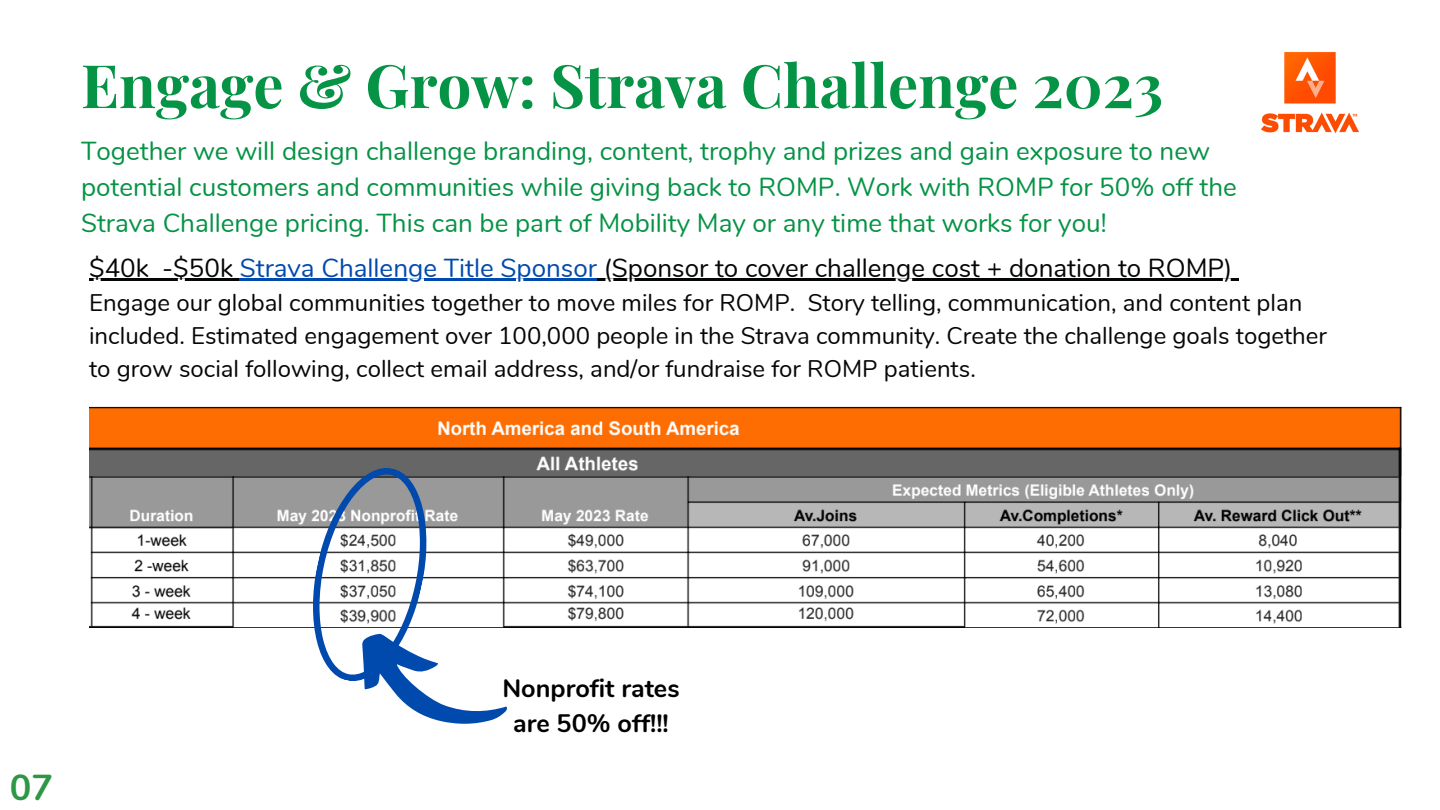
<style>
.page{position:relative;width:1440px;height:810px;background:#fff}
.page>*{position:absolute;margin:0;border:0;box-sizing:border-box;transform-origin:0 0}
.t1{font:700 60px "Playfair Display";color:#059345}
.t2{font:700 36px "Nunito";color:#2e9746}
.t3{font:26px/36px "Nunito";color:#059345}
.t4{font:26px "Nunito";color:#050707}
.t5{font:700 25.2px/35.2px "Nunito";color:#000;text-align:center}
.t6{font:24px/33px "Nunito";color:#050707}
.s1{color:#004aad}
</style>
<div class="page">
<img style="left:1261px;top:52px;width:98px;height:81px">
<img style="left:89px;top:406px;width:1313px;height:222px">
<svg style="left:295px;top:457px;width:217px;height:267px"></svg>
<hr style="left:89px;top:279px;width:60px;height:2px;background:#050707">
<svg style="left:149px;top:279px;width:13px;height:2px"></svg>
<hr style="left:162px;top:279px;width:78px;height:2px;background:#050707">
<hr style="left:240px;top:279px;width:357px;height:2px;background:#004aad">
<hr style="left:597px;top:279px;width:635px;height:2px;background:#050707">
<svg style="left:1232px;top:279px;width:7px;height:2px"></svg>
<h1 class="t1" style="left:81px;top:43px;width:1084px">Engage &amp; Grow: Strava Challenge 2023</h1>
<p class="t3" style="left:81px;top:134px;width:1157px">Together we will design challenge branding, content, trophy and prizes and gain exposure to new potential customers and communities while giving back to ROMP. Work with ROMP for 50% off the<br>Strava Challenge pricing. This can be part of Mobility May or any time that works for you!</p>
<p class="t4" style="left:89px;top:251px;width:1145px">$40k -$50k <span class="s1">Strava Challenge Title Sponsor</span> (Sponsor to cover challenge cost + donation to ROMP)</p>
<p class="t6" style="left:89px;top:287px;width:1239px">Engage our global communities together to move miles for ROMP. Story telling, communication, and content plan included. Estimated engagement over 100,000 people in the Strava community. Create the challenge goals together to grow social following, collect email address, and/or fundraise for ROMP patients.</p>
<h2 class="t2" style="left:10px;top:764px;width:45px">07</h2>
<p class="t5" style="left:502px;top:671px;width:179px">Nonprofit rates are 50% off!!!</p>
</div>
